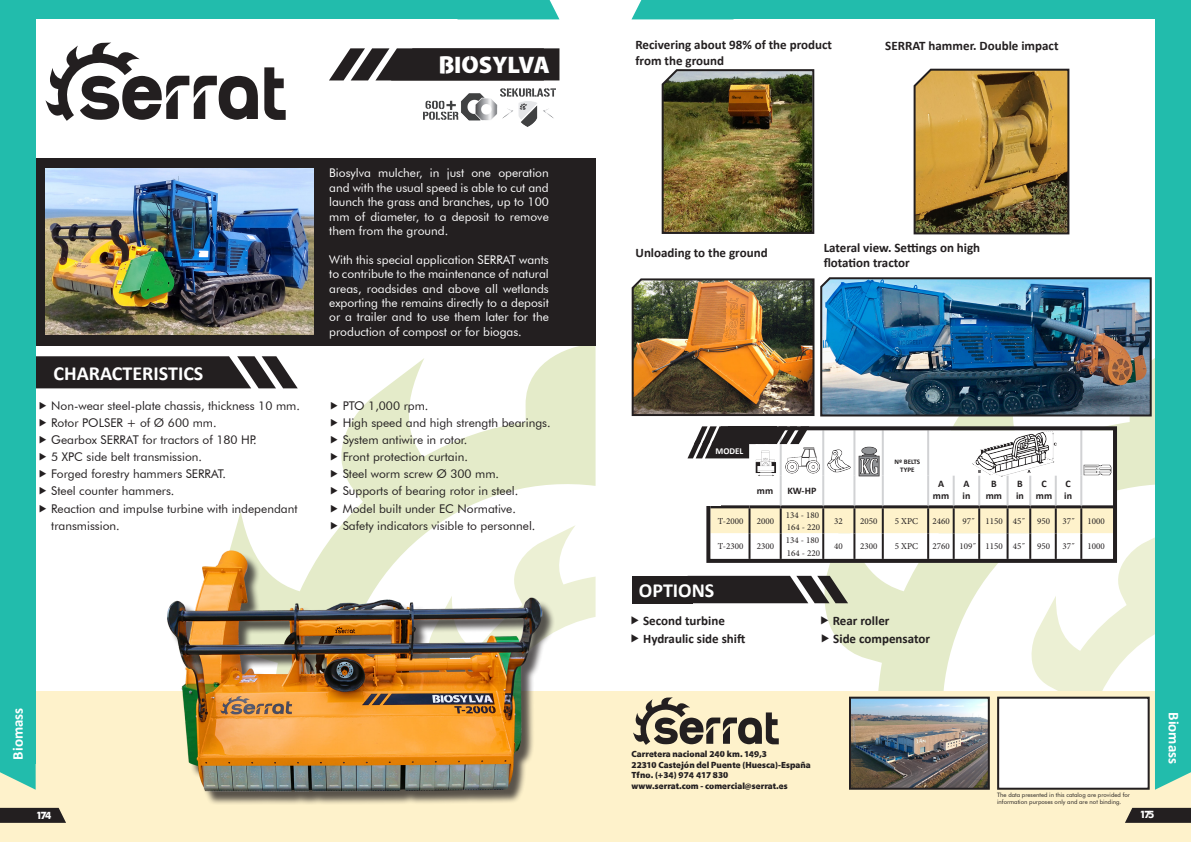
<style>
.page{position:relative;width:1191px;height:842px;background:#fff}
.page>*{position:absolute;margin:0;border:0;box-sizing:border-box;transform-origin:0 0}
.Título_Máquina{font:900 24px "Cleanvertising";color:#fff}
.Titulo_Características{font:700 20px "Calibri";color:#fff}
.t1{font:700 15px "Calibri";color:#fff}
.Parrafo_CT_Derecha{font:700 13px/15.6px "Calibri";color:#231f20}
.t2{font:12px/17px "Futura BT";color:#231f20}
.t3{font:12px/14.4px "Futura BT";color:#fff;text-align:justify}
.Parrafo_ABC{font:700 10px "Calibri";color:#231f20}
.t4{font:700 10px "Futura";letter-spacing:-.19em;color:#fff}
.t5{font:900 9px/10.8px "Cleanvertising";color:#231f20}
.Parrafo_Tabla{font:9px/12.8px "Minion Pro";color:#231f20}
.Titulo_tabla{font:700 9px "Calibri";color:#fff}
.Parrafo_ABC_correas{font:700 7px "Calibri";color:#231f20}
.t6{font:6px/7.2px "Futura BT";color:#231f20}
</style>
<div class="page">
<svg style="left:185px;top:346px;width:410px;height:195px"></svg>
<svg style="left:391px;top:525px;width:258px;height:107px"></svg>
<div style="left:0;top:691px;width:595px;height:151px;background:#fef2cb"></div>
<svg style="left:0;top:808px;width:66px;height:15px"></svg>
<svg style="left:789px;top:358px;width:366px;height:333px;fill:#e4ebc9"></svg>
<svg style="left:994px;top:525px;width:161px;height:166px"></svg>
<div style="left:595px;top:691px;width:596px;height:151px;background:#fef2cb"></div>
<svg style="left:264px;top:67px;width:22px;height:53px"></svg>
<svg style="left:45px;top:43px;width:213px;height:78px"></svg>
<div style="left:998px;top:698px;width:150px;height:91px;background:#fff"></div>
<div style="left:997px;top:697px;width:152px;height:93px;border:2px solid #231f20"></div>
<img style="left:852px;top:700px;width:134px;height:87px">
<div style="left:849px;top:697px;width:140px;height:93px;border:2px solid #231f20"></div>
<svg style="left:633px;top:697px;width:145px;height:48px"></svg>
<svg style="left:1125px;top:808px;width:66px;height:15px"></svg>
<svg style="left:36px;top:356px;width:262px;height:32px;background:#3a3637"></svg>
<div style="left:631px;top:0;width:102px;height:19px;background:#22bcac"></div>
<div style="left:733px;top:0;width:458px;height:19px;background:#22bcac"></div>
<svg style="left:1155px;top:764px;width:36px;height:26px"></svg>
<div style="left:1155px;top:0;width:36px;height:764px;background:#22bcac"></div>
<svg style="left:0;top:764px;width:36px;height:26px"></svg>
<div style="left:0;top:0;width:36px;height:764px;background:#22bcac"></div>
<div style="left:458px;top:0;width:101px;height:19px;background:#22bcac"></div>
<div style="left:0;top:0;width:458px;height:19px;background:#22bcac"></div>
<svg style="left:329px;top:48px;width:230px;height:32px;background:#3c3939"></svg>
<div style="left:36px;top:158px;width:559px;height:188px;background:#231f20"></div>
<img style="left:45px;top:168px;width:269px;height:166px">
<img style="left:167px;top:541px;width:388px;height:263px">
<img style="left:500px;top:88px;width:55px;height:38px">
<img style="left:423px;top:94px;width:74px;height:27px">
<img style="left:661px;top:69px;width:154px;height:165px">
<img style="left:631px;top:278px;width:184px;height:139px">
<img style="left:913px;top:68px;width:157px;height:167px">
<img style="left:819px;top:277px;width:333px;height:140px">
<div style="left:706px;top:426px;width:411px;height:137px;border:4px solid #231f20"></div>
<svg style="left:687px;top:426px;width:426px;height:133px"></svg>
<img style="left:755px;top:448px;width:22px;height:30px">
<img style="left:1083px;top:464px;width:28px;height:12px">
<img style="left:858px;top:447px;width:21px;height:30px">
<img style="left:825px;top:448px;width:27px;height:26px">
<img style="left:785px;top:445px;width:35px;height:31px">
<div style="left:632px;top:576px;width:60px;height:27px;background:#231f20"></div>
<svg style="left:692px;top:576px;width:156px;height:27px;background:#3f3c3a"></svg>
<svg style="left:331px;top:402px;width:7px;height:7px"></svg>
<svg style="left:331px;top:419px;width:7px;height:7px"></svg>
<svg style="left:331px;top:436px;width:7px;height:7px"></svg>
<svg style="left:331px;top:453px;width:7px;height:8px"></svg>
<svg style="left:331px;top:470px;width:7px;height:8px"></svg>
<svg style="left:331px;top:487px;width:7px;height:8px"></svg>
<svg style="left:331px;top:504px;width:7px;height:8px"></svg>
<svg style="left:331px;top:521px;width:7px;height:8px"></svg>
<svg style="left:632px;top:616px;width:7px;height:8px"></svg>
<svg style="left:821px;top:616px;width:7px;height:8px"></svg>
<svg style="left:822px;top:634px;width:7px;height:8px"></svg>
<p class="Título_Máquina" style="left:439px;top:46px;width:112px">BIOSYLVA</p>
<h2 class="Titulo_Características" style="left:53px;top:359px;width:151px">CHARACTERISTICS</h2>
<p class="t2" style="left:51px;top:397px;width:250px">Non-wear steel-plate chassis, thickness 10 mm.</p>
<p class="t2" style="left:51px;top:414px;width:167px">Rotor POLSER + of Ø 600 mm.</p>
<p class="t2" style="left:51px;top:431px;width:207px">Gearbox SERRAT for tractors of 180 HP.</p>
<p class="t2" style="left:51px;top:448px;width:152px">5 XPC side belt transmission.</p>
<p class="t2" style="left:51px;top:465px;width:176px">Forged forestry hammers SERRAT.</p>
<p class="t2" style="left:51px;top:483px;width:125px">Steel counter hammers.</p>
<p class="t2" style="left:51px;top:500px;width:248px">Reaction and impulse turbine with independant transmission.</p>
<p class="t3" style="left:329px;top:166px;width:221px">Biosylva mulcher, in just one operation and with the usual speed is able to cut and launch the grass and branches, up to 100 mm of diameter, to a deposit to remove them from the ground.</p>
<p class="t3" style="left:329px;top:252px;width:221px">With this special application SERRAT wants to contribute to the maintenance of natural areas, roadsides and above all wetlands exporting the remains directly to a deposit or a trailer and to use them later for the production of compost or for biogas.</p>
<p class="t2" style="left:343px;top:397px;width:87px">PTO 1,000 rpm.</p>
<p class="t2" style="left:343px;top:414px;width:209px">High speed and high strength bearings.</p>
<p class="t2" style="left:343px;top:431px;width:126px">System antiwire in rotor.</p>
<p class="t2" style="left:343px;top:448px;width:127px">Front protection curtain.</p>
<p class="t2" style="left:343px;top:465px;width:158px">Steel worm screw Ø 300 mm.</p>
<p class="t2" style="left:343px;top:483px;width:177px">Supports of bearing rotor in steel.</p>
<p class="t2" style="left:343px;top:500px;width:175px">Model built under EC Normative.</p>
<p class="t2" style="left:343px;top:517px;width:194px">Safety indicators visible to personnel.</p>
<p class="t1" style="left:7px;top:759px;width:53px;rotate:-90deg">Biomass</p>
<p class="t4" style="left:36px;top:808px;width:17px">174</p>
<p class="Parrafo_CT_Derecha" style="left:635px;top:37px;width:198px">Recivering about 98% of the product from the ground</p>
<p class="Parrafo_CT_Derecha" style="left:885px;top:38px;width:175px">SERRAT hammer. Double impact</p>
<p class="Parrafo_CT_Derecha" style="left:635px;top:245px;width:134px">Unloading to the ground</p>
<p class="Parrafo_CT_Derecha" style="left:823px;top:239px;width:158px">Lateral view. Settings on high flotation tractor</p>
<p class="Titulo_tabla" style="left:715px;top:444px;width:29px">MODEL</p>
<p class="Parrafo_ABC" style="left:757px;top:483px;width:18px">mm</p>
<p class="Parrafo_ABC" style="left:787px;top:483px;width:30px">KW-HP</p>
<p class="Parrafo_ABC_correas" style="left:894px;top:457px;width:27px">Nº BELTS</p>
<p class="Parrafo_ABC_correas" style="left:900px;top:465px;width:16px">TYPE</p>
<p class="Parrafo_ABC" style="left:938px;top:477px;width:8px">A</p>
<p class="Parrafo_ABC" style="left:933px;top:489px;width:18px">mm</p>
<p class="Parrafo_ABC" style="left:963px;top:477px;width:8px">A</p>
<p class="Parrafo_ABC" style="left:962px;top:489px;width:9px">in</p>
<p class="Parrafo_ABC" style="left:991px;top:477px;width:7px">B</p>
<p class="Parrafo_ABC" style="left:985px;top:489px;width:18px">mm</p>
<p class="Parrafo_ABC" style="left:1017px;top:477px;width:7px">B</p>
<p class="Parrafo_ABC" style="left:1016px;top:489px;width:9px">in</p>
<p class="Parrafo_ABC" style="left:1041px;top:477px;width:7px">C</p>
<p class="Parrafo_ABC" style="left:1036px;top:489px;width:18px">mm</p>
<p class="Parrafo_ABC" style="left:1065px;top:477px;width:7px">C</p>
<p class="Parrafo_ABC" style="left:1064px;top:489px;width:9px">in</p>
<p class="Parrafo_Tabla" style="left:718px;top:515px;width:27px">T-2000</p>
<p class="Parrafo_Tabla" style="left:757px;top:515px;width:19px">2000</p>
<p class="Parrafo_Tabla" style="left:786px;top:509px;width:36px">134 - 180<br>164 - 220</p>
<p class="Parrafo_Tabla" style="left:834px;top:515px;width:10px">32</p>
<p class="Parrafo_Tabla" style="left:860px;top:515px;width:19px">2050</p>
<p class="Parrafo_Tabla" style="left:895px;top:515px;width:25px">5 XPC</p>
<p class="Parrafo_Tabla" style="left:932px;top:515px;width:19px">2460</p>
<p class="Parrafo_Tabla" style="left:962px;top:515px;width:14px">97˝</p>
<p class="Parrafo_Tabla" style="left:985px;top:515px;width:19px">1150</p>
<p class="Parrafo_Tabla" style="left:1013px;top:515px;width:14px">45˝</p>
<p class="Parrafo_Tabla" style="left:1037px;top:515px;width:14px">950</p>
<p class="Parrafo_Tabla" style="left:1062px;top:515px;width:14px">37˝</p>
<p class="Parrafo_Tabla" style="left:1087px;top:515px;width:19px">1000</p>
<p class="Parrafo_Tabla" style="left:718px;top:540px;width:27px">T-2300</p>
<p class="Parrafo_Tabla" style="left:757px;top:540px;width:19px">2300</p>
<p class="Parrafo_Tabla" style="left:786px;top:534px;width:36px">134 - 180<br>164 - 220</p>
<p class="Parrafo_Tabla" style="left:834px;top:540px;width:10px">40</p>
<p class="Parrafo_Tabla" style="left:860px;top:540px;width:19px">2300</p>
<p class="Parrafo_Tabla" style="left:895px;top:540px;width:25px">5 XPC</p>
<p class="Parrafo_Tabla" style="left:932px;top:540px;width:19px">2760</p>
<p class="Parrafo_Tabla" style="left:959px;top:540px;width:18px">109˝</p>
<p class="Parrafo_Tabla" style="left:985px;top:540px;width:19px">1150</p>
<p class="Parrafo_Tabla" style="left:1013px;top:540px;width:14px">45˝</p>
<p class="Parrafo_Tabla" style="left:1037px;top:540px;width:14px">950</p>
<p class="Parrafo_Tabla" style="left:1062px;top:540px;width:14px">37˝</p>
<p class="Parrafo_Tabla" style="left:1087px;top:540px;width:19px">1000</p>
<p class="Titulo_Características" style="left:639px;top:576px;width:77px">OPTIONS</p>
<p class="Parrafo_CT_Derecha" style="left:643px;top:630px;width:104px">Hydraulic side shift</p>
<p class="Parrafo_CT_Derecha" style="left:643px;top:613px;width:83px">Second turbine</p>
<p class="Parrafo_CT_Derecha" style="left:833px;top:613px;width:58px">Rear roller</p>
<p class="Parrafo_CT_Derecha" style="left:833px;top:630px;width:98px">Side compensator</p>
<p class="t5" style="left:631px;top:747px;width:181px">Carretera nacional 240 km. 149,3<br>22310 Castejón del Puente (Huesca)-España Tfno. (+34) 974 417 830<br>www.serrat.com - comercial@serrat.es</p>
<p class="t6" style="left:997px;top:791px;width:134px">The data presented in this catalog are provided for information purposes only and are not binding.</p>
<p class="t4" style="left:1139px;top:807px;width:16px">175</p>
<p class="t1" style="left:1184px;top:712px;width:53px;rotate:90deg">Biomass</p>
</div>
